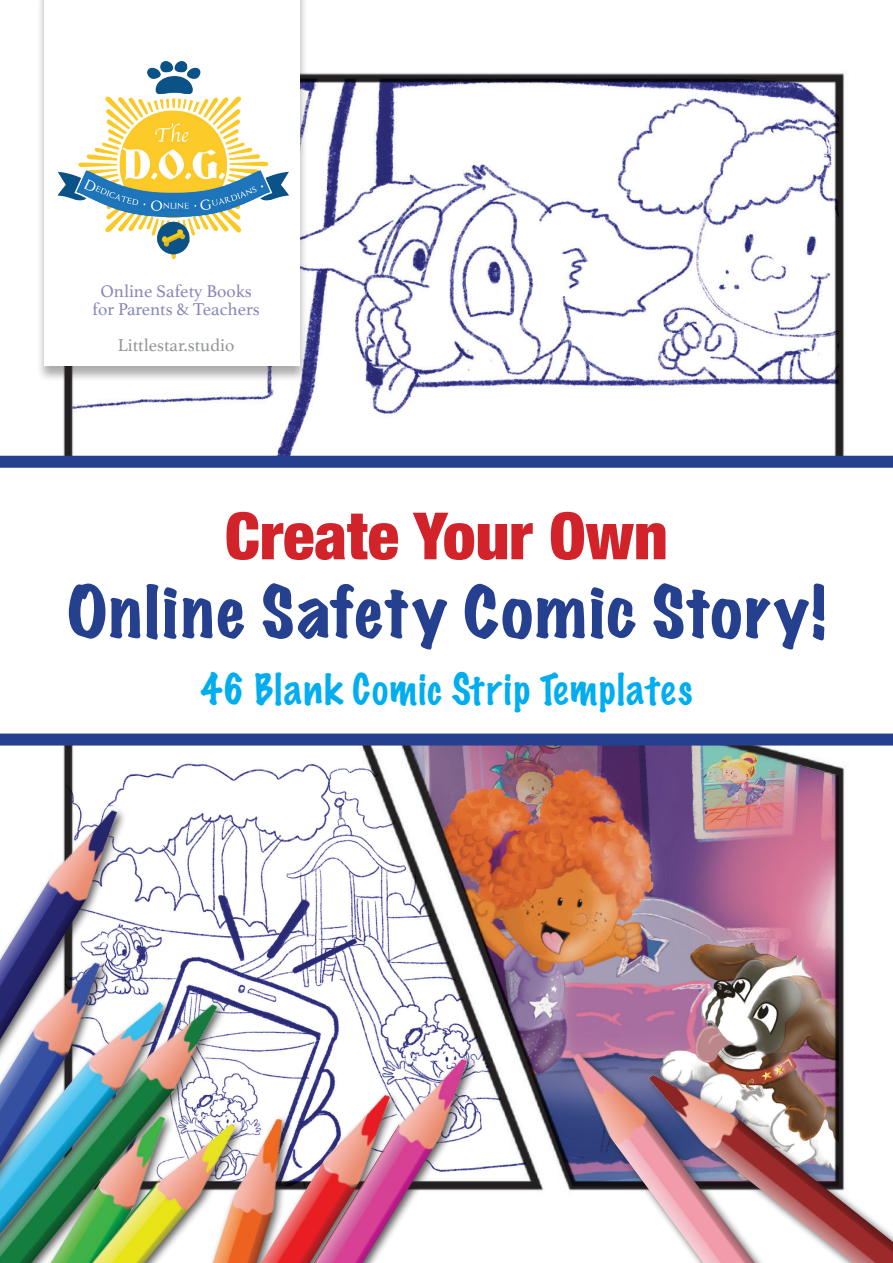
<style>
.page{position:relative;width:893px;height:1263px;background:#fff}
.page>*{position:absolute;margin:0;border:0;box-sizing:border-box;transform-origin:0 0}
.t1{font:900 condensed 65.25px "Helvetica Neue";color:#d2232a}
.t2{font:expanded 64.5px "Marker Felt";letter-spacing:.04em;color:#25408f}
.t3{font:100 38.85px "Marker Felt";letter-spacing:.04em;color:#00aeef}
.t4{font:18px "Athelas";color:#8889bb}
.t5{font:18px "Athelas";color:#949698}
</style>
<div class="page">
<img style="left:61px;top:73px;width:832px;height:1118px">
<svg style="left:0;top:456px;width:893px;height:289px"></svg>
<div style="left:37px;top:0;width:271px;height:382px;background:#231f20;opacity:.37"></div>
<div style="left:45px;top:0;width:255px;height:366px;background:#fff"></div>
<img style="left:57px;top:61px;width:233px;height:199px">
<img style="left:191px;top:987px;width:47px;height:104px">
<img style="left:128px;top:975px;width:63px;height:117px">
<img style="left:110px;top:1093px;width:74px;height:170px">
<div style="left:151px;top:1115px;width:142px;height:148px;background:#231f20;opacity:.75"></div>
<div style="left:0;top:959px;width:110px;height:304px;background:#231f20;opacity:.75"></div>
<img style="left:0;top:1040px;width:128px;height:124px">
<div style="left:0;top:807px;width:127px;height:316px;background:#231f20;opacity:.75"></div>
<img style="left:0;top:781px;width:145px;height:259px">
<div style="left:184px;top:1091px;width:216px;height:172px;background:#231f20;opacity:.75"></div>
<div style="left:259px;top:1055px;width:218px;height:208px;background:#231f20;opacity:.75"></div>
<img style="left:314px;top:1037px;width:173px;height:226px">
<img style="left:550px;top:1032px;width:205px;height:159px">
<img style="left:620px;top:1045px;width:273px;height:218px">
<p class="t4" style="left:100px;top:277px;width:153px">Online Safety Books</p>
<p class="t4" style="left:93px;top:295px;width:169px">for Parents &amp; Teachers</p>
<p class="t5" style="left:118px;top:331px;width:118px">Littlestar.studio</p>
<p class="t1" style="left:225px;top:482px;width:444px">Create Your Own</p>
<p class="t2" style="left:67px;top:561px;width:760px">Online Safety Comic Story!</p>
<p class="t3" style="left:200px;top:658px;width:494px">46 Blank Comic Strip Templates</p>
</div>
